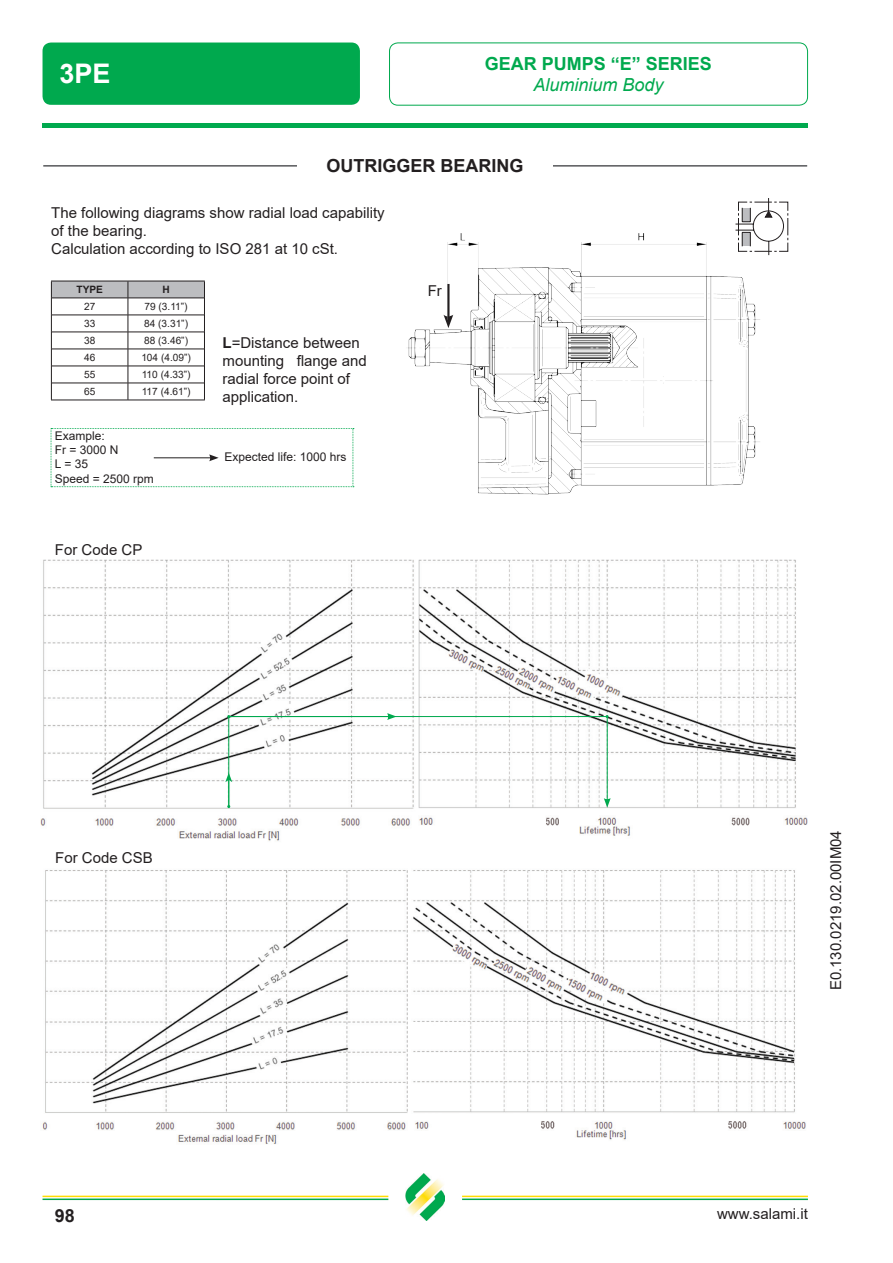
<style>
.page{position:relative;width:893px;height:1263px;background:#fff}
.page>*{position:absolute;margin:0;border:0;box-sizing:border-box;transform-origin:0 0}
.t1{font:700 27px "Arial";color:#fff}
.t2{font:700 18px "Arial";color:#00a94e}
.t3{font:700 18px "Arial";color:#231f20}
.t4{font:italic 18px "Arial";color:#00a94e}
.t5{font:15px/18px "Arial";color:#231f20}
.t6{font:12px/14.4px "Arial";color:#231f20}
.t7{font:10.2px "Arial";color:#231f20}
.t8{font:700 10.2px "Arial";color:#231f20}
.s1{font-weight:700}
</style>
<div class="page">
<hr style="left:43px;top:165px;width:764px;height:2px;background:#57585a">
<div style="left:43px;top:43px;width:317px;height:62px;background:#00a94e;border-radius:9px"></div>
<div style="left:389px;top:43px;width:419px;height:63px;border:1px solid #00a94e;border-radius:9px"></div>
<div style="left:43px;top:123px;width:765px;height:5px;background:#00a94e"></div>
<img style="left:406px;top:1174px;width:38px;height:47px">
<hr style="left:43px;top:1195px;width:345px;height:2px;background:#ffdc01">
<hr style="left:43px;top:1198px;width:345px;height:2px;background:#00a94e">
<hr style="left:462px;top:1195px;width:346px;height:2px;background:#ffdc01">
<hr style="left:462px;top:1198px;width:346px;height:2px;background:#00a94e">
<div style="left:297px;top:143px;width:255px;height:45px;background:#fff"></div>
<svg style="left:738px;top:198px;width:50px;height:54px"></svg>
<hr style="left:51px;top:400px;width:77px;height:1px;background:#231f20">
<hr style="left:128px;top:400px;width:77px;height:1px;background:#231f20">
<svg style="left:51px;top:281px;width:154px;height:119px"></svg>
<img style="left:40px;top:559px;width:767px;height:282px">
<hr style="left:228px;top:716px;width:1px;height:90px;background:#00a94e">
<svg style="left:225px;top:773px;width:7px;height:35px"></svg>
<svg style="left:387px;top:713px;width:10px;height:7px"></svg>
<hr style="left:607px;top:716px;width:1px;height:84px;background:#00a94e">
<svg style="left:604px;top:798px;width:7px;height:10px"></svg>
<hr style="left:229px;top:716px;width:378px;height:1px;background:#00a94e">
<img style="left:42px;top:870px;width:764px;height:274px">
<svg style="left:51px;top:428px;width:303px;height:59px"></svg>
<img style="left:408px;top:221px;width:369px;height:274px">
<h1 class="t1" style="left:60px;top:55px;width:53px">3PE</h1>
<p class="t2" style="left:485px;top:51px;width:229px">GEAR PUMPS “E” SERIES</p>
<p class="t4" style="left:533px;top:73px;width:132px">Aluminium Body</p>
<p class="t3" style="left:326px;top:153px;width:199px">OUTRIGGER BEARING</p>
<p class="t5" style="left:51px;top:204px;width:335px">The following diagrams show radial load capability of the bearing.<br>Calculation according to ISO 281 at 10 cSt.</p>
<p class="t8" style="left:77px;top:282px;width:28px">TYPE</p>
<p class="t8" style="left:162px;top:282px;width:9px">H</p>
<p class="t7" style="left:84px;top:299px;width:13px">27</p>
<p class="t7" style="left:145px;top:299px;width:45px">79 (3.11”)</p>
<p class="t7" style="left:84px;top:316px;width:13px">33</p>
<p class="t7" style="left:144px;top:316px;width:45px">84 (3.31”)</p>
<p class="t7" style="left:84px;top:333px;width:13px">38</p>
<p class="t7" style="left:144px;top:333px;width:45px">88 (3.46”)</p>
<p class="t7" style="left:84px;top:350px;width:13px">46</p>
<p class="t7" style="left:141px;top:350px;width:51px">104 (4.09”)</p>
<p class="t7" style="left:84px;top:367px;width:13px">55</p>
<p class="t7" style="left:142px;top:367px;width:50px">110 (4.33”)</p>
<p class="t7" style="left:84px;top:384px;width:13px">65</p>
<p class="t7" style="left:142px;top:384px;width:50px">117 (4.61”)</p>
<p class="t6" style="left:55px;top:428px;width:101px">Example:<br>Fr = 3000 N<br>L = 35<br>Speed = 2500 rpm</p>
<p class="t5" style="left:55px;top:541px;width:89px">For Code CP</p>
<p class="t5" style="left:223px;top:334px;width:146px"><span class="s1">L</span>=Distance between mounting flange and radial force point of application.</p>
<p class="t6" style="left:224px;top:450px;width:124px">Expected life: 1000 hrs</p>
<p class="t5" style="left:428px;top:282px;width:16px">Fr</p>
<p class="t5" style="left:55px;top:849px;width:99px">For Code CSB</p>
<p class="t3" style="left:55px;top:1203px;width:22px">98</p>
<p class="t5" style="left:827px;top:990px;width:162px;rotate:-90deg">E0.130.0219.02.00IM04</p>
<p class="t5" style="left:717px;top:1205px;width:92px">www.salami.it</p>
</div>
